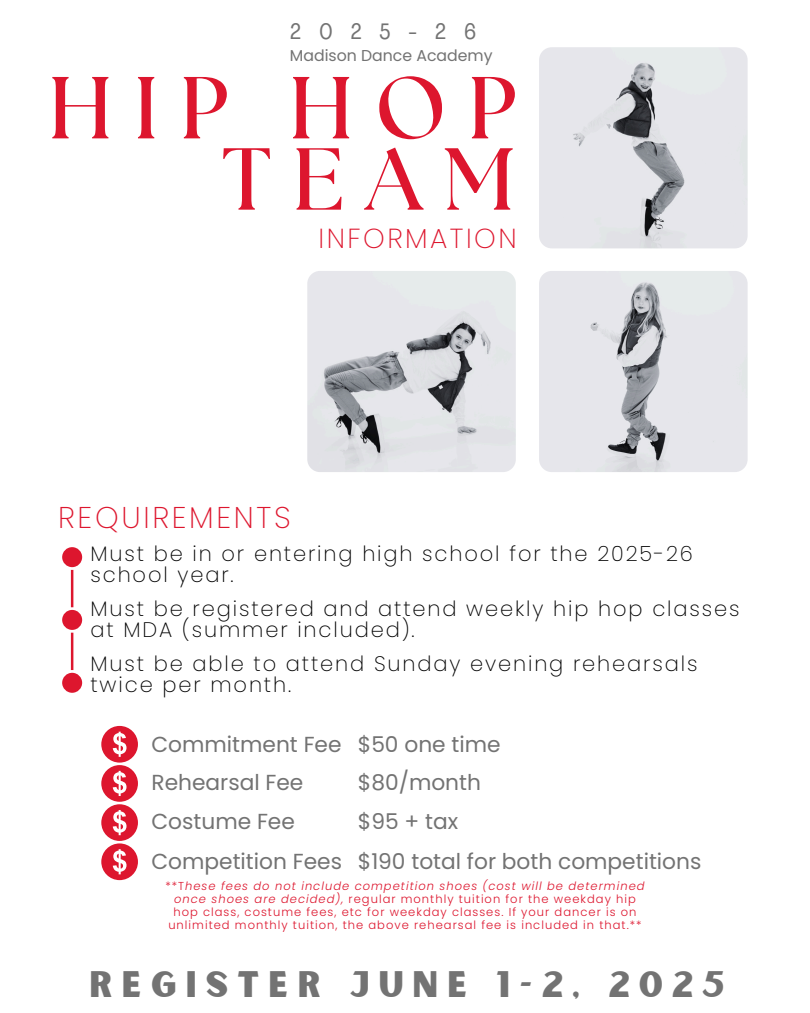
<style>
.page{position:relative;width:810px;height:1013px;background:#fff}
.page>*{position:absolute;margin:0;border:0;box-sizing:border-box;transform-origin:0 0}
.t1{font:700 87.7px/71.2px "The Seasons";letter-spacing:.245em;color:#dd162e;text-align:right}
.t2{font:35.3px "Sunborn Sans One";letter-spacing:.26em;color:#737373}
.t3{font:200 30px "Poppins";letter-spacing:.09em;color:#dd162e}
.t4{font:200 27.5px "Poppins";letter-spacing:.09em;color:#dd162e}
.t5{font:condensed 22px "Agrandir";letter-spacing:.8em;color:#737373}
.t6{font:21.7px "Poppins";color:#737373}
.t7{font:200 21px/21px "Poppins";letter-spacing:.09em;color:#000}
.t8{font:15.7px "Poppins";color:#737373}
.t9{font:300 11.5px/12.8px "Poppins";letter-spacing:.09em;color:#dd162e;text-align:center}
.s1{font-style:italic}
</style>
<div class="page">
<img style="left:539px;top:47px;width:209px;height:201px;border-radius:13px">
<img style="left:307px;top:271px;width:209px;height:201px;border-radius:13px">
<img style="left:539px;top:271px;width:209px;height:201px;border-radius:13px">
<div style="left:101px;top:726px;width:37px;height:36px;background:#dd162e;border-radius:50%"></div>
<svg style="left:113px;top:731px;width:14px;height:25px"></svg>
<div style="left:101px;top:765px;width:37px;height:36px;background:#dd162e;border-radius:50%"></div>
<svg style="left:113px;top:770px;width:14px;height:26px"></svg>
<div style="left:101px;top:804px;width:37px;height:37px;background:#dd162e;border-radius:50%"></div>
<svg style="left:113px;top:810px;width:14px;height:25px"></svg>
<div style="left:101px;top:843px;width:37px;height:37px;background:#dd162e;border-radius:50%"></div>
<svg style="left:113px;top:849px;width:14px;height:25px"></svg>
<svg style="left:62px;top:547px;width:20px;height:145px"></svg>
<h1 class="t5" style="left:290px;top:23px;width:188px">2025-26</h1>
<h3 class="t8" style="left:290px;top:45px;width:204px">Madison Dance Academy</h3>
<h4 class="t1" style="left:48px;top:76px;width:470px">HIP HOP<br>TEAM</h4>
<h6 class="t4" style="left:318px;top:219px;width:200px">INFORMATION</h6>
<h5 class="t3" style="left:58px;top:497px;width:234px">REQUIREMENTS</h5>
<h5 class="t7" style="left:90px;top:543px;width:604px">Must be in or entering high school for the 2025-26 school year.</h5>
<h5 class="t7" style="left:90px;top:598px;width:651px">Must be registered and attend weekly hip hop classes at MDA (summer included).</h5>
<h5 class="t7" style="left:90px;top:653px;width:609px">Must be able to attend Sunday evening rehearsals twice per month.</h5>
<h5 class="t6" style="left:152px;top:728px;width:192px">Commitment Fee</h5>
<h5 class="t6" style="left:152px;top:767px;width:153px">Rehearsal Fee</h5>
<h5 class="t6" style="left:152px;top:806px;width:145px">Costume Fee</h5>
<p class="t6" style="left:152px;top:845px;width:192px">Competition Fees</p>
<p class="t6" style="left:358px;top:728px;width:144px">$50 one time</p>
<p class="t6" style="left:358px;top:767px;width:125px">$80/month</p>
<p class="t6" style="left:358px;top:806px;width:102px">$95 + tax</p>
<h5 class="t6" style="left:358px;top:845px;width:345px">$190 total for both competitions</h5>
<p class="t9" style="left:165px;top:879px;width:481px">**T<span class="s1">hese fees do not include competition shoes (cost will be determined once shoes are decided),</span> regular monthly tuition for the weekday hip hop class, costume fees, etc for weekday classes. If your dancer is on unlimited monthly tuition, the above rehearsal fee is included in that.**</p>
<h3 class="t2" style="left:90px;top:961px;width:636px">REGISTER JUNE 1-2, 2025</h3>
</div>
